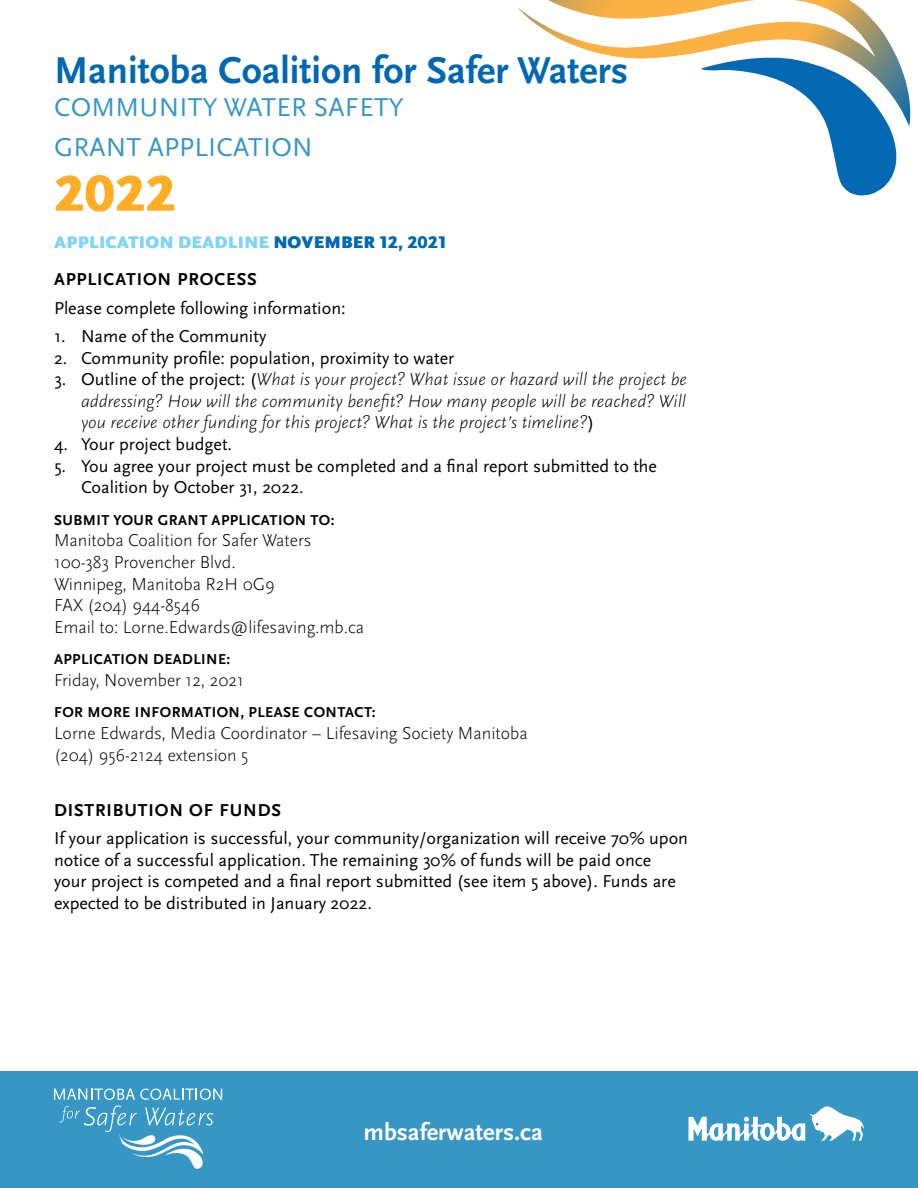
<style>
.page{position:relative;width:918px;height:1188px;background:#fff}
.page>*{position:absolute;margin:0;border:0;box-sizing:border-box;transform-origin:0 0}
.t1{font:900 52.5px "Scala Sans Pro";color:#ffad24}
.t2{font:700 39px "Scala Sans Pro";color:#0268b2}
.t3{font:27px/39.6px "Scala Sans Pro";letter-spacing:.01em;color:#3696c4}
.t4{font:700 24.6px "Scala Sans Pro";color:#fff}
.Body{font:18px/21.6px "Scala Sans Pro";color:#000}
.t5{font:italic 300 18px/21.6px "Scala Sans Pro";color:#000;text-align:justify}
.Body-2{font:300 18px "Scala Sans Pro";color:#000}
.Body_Light{font:300 18px "Scala Sans Pro";color:#000}
.Subhead{font:700 18px "Scala Sans Pro";letter-spacing:.05em;color:#000}
.t6{font:900 17.55px "Scala Sans Pro";letter-spacing:.01em;color:#80d4f5}
.Category{font:700 15px "Scala Sans Pro";letter-spacing:.03em;color:#000}
.s1{color:#0268b2}
.s2{font-weight:400;font-style:normal}
</style>
<div class="page">
<div style="left:0;top:1072px;width:918px;height:116px;background:#3696c4"></div>
<svg style="left:54px;top:1088px;width:168px;height:81px"></svg>
<svg style="left:688px;top:1106px;width:176px;height:35px"></svg>
<svg style="left:827px;top:127px;width:70px;height:69px"></svg>
<svg style="left:518px;top:0;width:393px;height:127px"></svg>
<h2 class="t2" style="left:54px;top:48px;width:576px">Manitoba Coalition for Safer Waters</h2>
<h3 class="t3" style="left:54px;top:88px;width:351px">COMMUNITY WATER SAFETY<br>GRANT APPLICATION</h3>
<h1 class="t1" style="left:54px;top:163px;width:123px">2022</h1>
<p class="t6" style="left:54px;top:232px;width:394px">APPLICATION DEADLINE <span class="s1">NOVEMBER 12, 2021</span></p>
<p class="Subhead" style="left:54px;top:269px;width:204px">APPLICATION PROCESS</p>
<p class="Body" style="left:54px;top:297px;width:293px">Please complete following information:</p>
<p class="Body" style="left:54px;top:325px;width:214px">1. Name of the Community</p>
<p class="Body" style="left:54px;top:347px;width:402px">2. Community profile: population, proximity to water</p>
<p class="t5" style="left:81px;top:369px;width:608px;text-indent:-27px"><span class="s2">3. Outline of the project: (</span>What is your project? What issue or hazard will the project be addressing? How will the community benefit? How many people will be reached? Will you receive other funding for this project? What is the project’s timeline?<span class="s2">)</span></p>
<p class="Body" style="left:54px;top:433px;width:180px">4. Your project budget.</p>
<p class="Body" style="left:81px;top:455px;width:578px;text-indent:-27px">5. You agree your project must be completed and a final report submitted to the<br>Coalition by October 31, 2022.</p>
<p class="Category" style="left:54px;top:511px;width:282px">SUBMIT YOUR GRANT APPLICATION TO:</p>
<p class="Body-2" style="left:54px;top:530px;width:259px">Manitoba Coalition for Safer Waters</p>
<p class="Body-2" style="left:54px;top:552px;width:183px">100-383 Provencher Blvd.</p>
<p class="Body-2" style="left:54px;top:573px;width:222px">Winnipeg, Manitoba R2H 0G9</p>
<p class="Body-2" style="left:54px;top:595px;width:147px">FAX (204) 944-8546</p>
<p class="Body-2" style="left:54px;top:617px;width:312px">Email to: Lorne.Edwards@lifesaving.mb.ca</p>
<p class="Category" style="left:54px;top:651px;width:178px">APPLICATION DEADLINE:</p>
<p class="Body_Light" style="left:54px;top:670px;width:191px">Friday, November 12, 2021</p>
<p class="Category" style="left:54px;top:704px;width:323px">FOR MORE INFORMATION, PLEASE CONTACT:</p>
<p class="Body_Light" style="left:54px;top:723px;width:475px">Lorne Edwards, Media Coordinator – Lifesaving Society Manitoba</p>
<p class="Body_Light" style="left:54px;top:744px;width:196px">(204) 956-2124 extension 5</p>
<p class="Subhead" style="left:54px;top:800px;width:228px">DISTRIBUTION OF FUNDS</p>
<p class="Body" style="left:54px;top:828px;width:636px">If your application is successful, your community/organization will receive 70% upon notice of a successful application. The remaining 30% of funds will be paid once your project is competed and a final report submitted (see item 5 above). Funds are expected to be distributed in January 2022.</p>
<h3 class="t4" style="left:364px;top:1118px;width:181px">mbsaferwaters.ca</h3>
</div>
